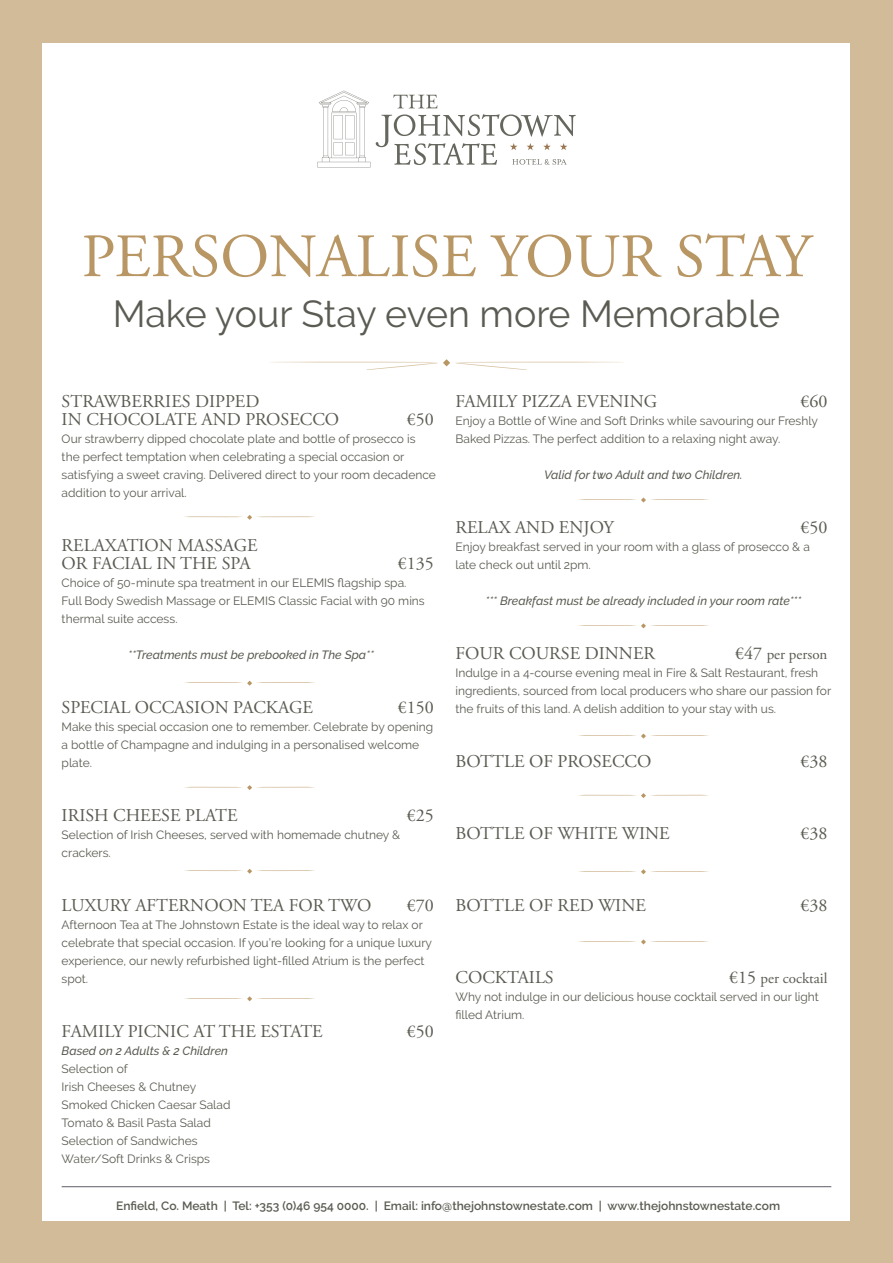
<style>
.page{position:relative;width:893px;height:1263px;background:#d2bb98}
.page>*{position:absolute;margin:0;border:0;box-sizing:border-box;transform-origin:0 0}
.t1{font:61.5px "Adobe Garamond Pro";color:#b99764}
.t2{font:37.5px "Raleway";color:#5b5b53}
.t3{font:18px "Adobe Garamond Pro";color:#5b5b53}
.t4{font:15px "Adobe Garamond Pro";color:#5b5b53}
.t5{font:12px/18px "Raleway";color:#5b5b53}
.t6{font:italic 500 12px "Raleway";color:#5b5b53}
.t7{font:600 12px "Raleway";color:#5b5b53}
.s1{font-size:18px}
</style>
<div class="page">
<div style="left:43px;top:43px;width:807px;height:1177px;background:#fff"></div>
<svg style="left:393px;top:95px;width:44px;height:13px"></svg>
<svg style="left:376px;top:114px;width:200px;height:51px"></svg>
<svg style="left:317px;top:91px;width:53px;height:76px"></svg>
<hr style="left:62px;top:1186px;width:769px;height:1px;background:#5d6067">
<svg style="left:270px;top:359px;width:353px;height:11px"></svg>
<svg style="left:184px;top:515px;width:131px;height:5px"></svg>
<svg style="left:184px;top:681px;width:131px;height:5px"></svg>
<svg style="left:184px;top:785px;width:131px;height:5px"></svg>
<svg style="left:184px;top:869px;width:131px;height:5px"></svg>
<svg style="left:184px;top:996px;width:131px;height:5px"></svg>
<svg style="left:578px;top:939px;width:131px;height:5px"></svg>
<svg style="left:578px;top:793px;width:131px;height:5px"></svg>
<svg style="left:578px;top:869px;width:131px;height:5px"></svg>
<svg style="left:578px;top:733px;width:131px;height:6px"></svg>
<svg style="left:578px;top:623px;width:131px;height:5px"></svg>
<svg style="left:578px;top:497px;width:131px;height:5px"></svg>
<p class="t1" style="left:82px;top:220px;width:731px">PERSONALISE YOUR STAY</p>
<p class="t2" style="left:113px;top:292px;width:669px">Make your Stay even more Memorable</p>
<p class="t3" style="left:62px;top:390px;width:199px">STRAWBERRIES DIPPED</p>
<p class="t3" style="left:62px;top:408px;width:279px">IN CHOCOLATE AND PROSECCO</p>
<p class="t3" style="left:407px;top:408px;width:28px">€50</p>
<p class="t5" style="left:62px;top:429px;width:376px">Our strawberry dipped chocolate plate and bottle of prosecco is the perfect temptation when celebrating a special occasion or satisfying a sweet craving. Delivered direct to your room decadence addition to your arrival.</p>
<p class="t3" style="left:62px;top:534px;width:198px">RELAXATION MASSAGE</p>
<p class="t3" style="left:62px;top:552px;width:191px">OR FACIAL IN THE SPA</p>
<p class="t3" style="left:398px;top:552px;width:37px">€135</p>
<p class="t5" style="left:62px;top:573px;width:365px">Choice of 50-minute spa treatment in our ELEMIS flagship spa.<br>Full Body Swedish Massage or ELEMIS Classic Facial with 90 mins thermal suite access.</p>
<p class="t6" style="left:128px;top:647px;width:247px">**Treatments must be prebooked in The Spa**</p>
<p class="t3" style="left:62px;top:696px;width:253px">SPECIAL OCCASION PACKAGE</p>
<p class="t3" style="left:398px;top:696px;width:37px">€150</p>
<p class="t5" style="left:62px;top:717px;width:373px">Make this special occasion one to remember. Celebrate by opening a bottle of Champagne and indulging in a personalised welcome plate.</p>
<p class="t3" style="left:62px;top:804px;width:177px">IRISH CHEESE PLATE</p>
<p class="t3" style="left:407px;top:804px;width:28px">€25</p>
<p class="t5" style="left:62px;top:825px;width:340px">Selection of Irish Cheeses, served with homemade chutney &amp; crackers.</p>
<p class="t3" style="left:62px;top:894px;width:311px">LUXURY AFTERNOON TEA FOR TWO</p>
<p class="t3" style="left:407px;top:894px;width:28px">€70</p>
<p class="t5" style="left:62px;top:915px;width:372px">Afternoon Tea at The Johnstown Estate is the ideal way to relax or celebrate that special occasion. If you’re looking for a unique luxury experience, our newly refurbished light-filled Atrium is the perfect spot.</p>
<p class="t3" style="left:62px;top:1020px;width:263px">FAMILY PICNIC AT THE ESTATE</p>
<p class="t3" style="left:407px;top:1020px;width:28px">€50</p>
<p class="t6" style="left:62px;top:1043px;width:168px">Based on 2 Adults &amp; 2 Children</p>
<p class="t5" style="left:62px;top:1059px;width:68px">Selection of</p>
<p class="t5" style="left:62px;top:1077px;width:136px">Irish Cheeses &amp; Chutney</p>
<p class="t5" style="left:62px;top:1095px;width:170px">Smoked Chicken Caesar Salad</p>
<p class="t5" style="left:62px;top:1113px;width:151px">Tomato &amp; Basil Pasta Salad</p>
<p class="t5" style="left:62px;top:1131px;width:137px">Selection of Sandwiches</p>
<p class="t5" style="left:62px;top:1149px;width:150px">Water/Soft Drinks &amp; Crisps</p>
<p class="t3" style="left:455px;top:390px;width:203px">FAMILY PIZZA EVENING</p>
<p class="t3" style="left:800px;top:390px;width:28px">€60</p>
<p class="t5" style="left:455px;top:411px;width:364px">Enjoy a Bottle of Wine and Soft Drinks while savouring our Freshly<br>Baked Pizzas. The perfect addition to a relaxing night away.</p>
<p class="t6" style="left:544px;top:467px;width:200px">Valid for two Adult and two Children.</p>
<p class="t3" style="left:455px;top:516px;width:160px">RELAX AND ENJOY</p>
<p class="t3" style="left:800px;top:516px;width:28px">€50</p>
<p class="t5" style="left:455px;top:537px;width:356px">Enjoy breakfast served in your room with a glass of prosecco &amp; a late check out until 2pm.</p>
<p class="t6" style="left:485px;top:593px;width:317px">*** Breakfast must be already included in your room rate***</p>
<p class="t3" style="left:455px;top:642px;width:201px">FOUR COURSE DINNER</p>
<p class="t4" style="left:735px;top:645px;width:94px"><span class="s1">€47</span> per person</p>
<p class="t5" style="left:455px;top:663px;width:377px">Indulge in a 4-course evening meal in Fire &amp; Salt Restaurant, fresh ingredients, sourced from local producers who share our passion for the fruits of this land. A delish addition to your stay with us.</p>
<p class="t3" style="left:455px;top:750px;width:197px">BOTTLE OF PROSECCO</p>
<p class="t3" style="left:800px;top:750px;width:28px">€38</p>
<p class="t3" style="left:455px;top:822px;width:216px">BOTTLE OF WHITE WINE</p>
<p class="t3" style="left:800px;top:822px;width:28px">€38</p>
<p class="t3" style="left:455px;top:894px;width:192px">BOTTLE OF RED WINE</p>
<p class="t3" style="left:800px;top:894px;width:28px">€38</p>
<p class="t3" style="left:455px;top:966px;width:100px">COCKTAILS</p>
<p class="t4" style="left:729px;top:969px;width:100px"><span class="s1">€15</span> per cocktail</p>
<p class="t5" style="left:455px;top:987px;width:365px">Why not indulge in our delicious house cocktail served in our light filled Atrium.</p>
<p class="t7" style="left:116px;top:1199px;width:665px">Enfield, Co. Meath | Tel: +353 (0)46 954 0000. | Email: info@thejohnstownestate.com | www.thejohnstownestate.com</p>
</div>
